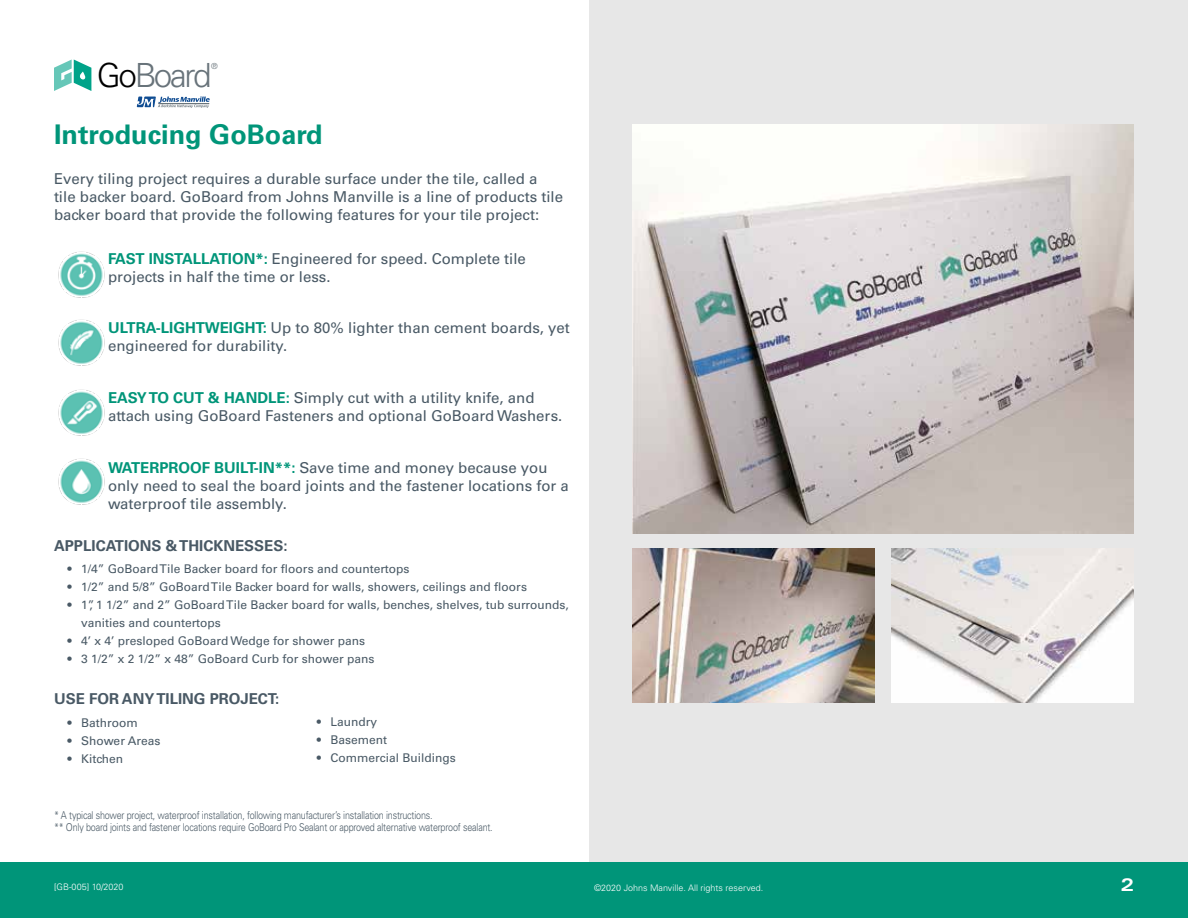
<style>
.page{position:relative;width:1188px;height:918px;background:#fff}
.page>*{position:absolute;margin:0;border:0;box-sizing:border-box;transform-origin:0 0}
.t1{font:300 33.3px "Univers LT Std";letter-spacing:-.07em;color:#68737a}
.t2{font:700 27px "Univers LT Std";color:#009579}
.t3{font:700 expanded 18px "Univers LT Std";color:#fff}
.t4{font:15px/18px "Univers LT Std";color:#495965}
.t5{font:700 15px "Univers LT Std";color:#495965}
.t6{font:12px/18px "Univers LT Std";color:#495965}
.t7{font:300 10.8px/12px "Univers LT Std";letter-spacing:-.02em;color:#495965;scale:.83 1}
.t8{font:300 9px "Univers LT Std";color:#fff}
.t9{font:300 8.25px "Univers LT Std";color:#68737a}
.s1{color:#000}
.s2{font-weight:700;color:#009579}
</style>
<div class="page">
<div style="left:590px;top:0;width:598px;height:918px;background:#e7e7e7"></div>
<div style="left:0;top:863px;width:1188px;height:55px;background:#009579"></div>
<svg style="left:54px;top:60px;width:37px;height:31px"></svg>
<svg style="left:137px;top:97px;width:73px;height:11px"></svg>
<hr style="left:158px;top:103px;width:51px;height:1px;background:#68737a">
<img style="left:58px;top:251px;width:47px;height:47px">
<img style="left:58px;top:319px;width:47px;height:47px">
<img style="left:58px;top:389px;width:47px;height:47px">
<img style="left:58px;top:458px;width:47px;height:47px">
<img style="left:633px;top:124px;width:501px;height:410px">
<img style="left:633px;top:548px;width:241px;height:154px">
<img style="left:891px;top:549px;width:243px;height:153px">
<h1 class="t1" style="left:97px;top:55px;width:116px"><span class="s1">Go</span>Board</h1>
<p class="t9" style="left:211px;top:61px;width:8px">®</p>
<h2 class="t2" style="left:54px;top:118px;width:270px">Introducing GoBoard</h2>
<p class="t4" style="left:54px;top:170px;width:511px">Every tiling project requires a durable surface under the tile, called a<br>tile backer board. GoBoard from Johns Manville is a line of products tile backer board that provide the following features for your tile project:</p>
<p class="t4" style="left:108px;top:250px;width:419px"><span class="s2">FAST INSTALLATION*:</span> Engineered for speed. Complete tile projects in half the time or less.</p>
<p class="t4" style="left:108px;top:319px;width:463px"><span class="s2">ULTRA-LIGHTWEIGHT:</span> Up to 80% lighter than cement boards, yet engineered for durability.</p>
<p class="t4" style="left:108px;top:389px;width:456px"><span class="s2">EASY TO CUT &amp; HANDLE:</span> Simply cut with a utility knife, and attach using GoBoard Fasteners and optional GoBoard Washers.</p>
<p class="t4" style="left:108px;top:458px;width:462px"><span class="s2">WATERPROOF BUILT-IN**:</span> Save time and money because you only need to seal the board joints and the fastener locations for a waterproof tile assembly.</p>
<p class="t5" style="left:54px;top:537px;width:235px">APPLICATIONS &amp; THICKNESSES:</p>
<p class="t6" style="left:68px;top:560px;width:343px">• 1/4” GoBoard Tile Backer board for floors and countertops</p>
<p class="t6" style="left:68px;top:578px;width:461px">• 1/2” and 5/8” GoBoard Tile Backer board for walls, showers, ceilings and floors</p>
<p class="t6" style="left:81px;top:596px;width:489px;text-indent:-14px">• 1”, 1 1/2” and 2” GoBoard Tile Backer board for walls, benches, shelves, tub surrounds, vanities and countertops</p>
<p class="t6" style="left:68px;top:632px;width:299px">• 4’ x 4’ presloped GoBoard Wedge for shower pans</p>
<p class="t6" style="left:68px;top:650px;width:308px">• 3 1/2” x 2 1/2” x 48” GoBoard Curb for shower pans</p>
<p class="t5" style="left:54px;top:690px;width:227px">USE FOR ANY TILING PROJECT:</p>
<p class="t6" style="left:68px;top:713px;width:72px">• Bathroom</p>
<p class="t6" style="left:68px;top:731px;width:94px">• Shower Areas</p>
<p class="t6" style="left:68px;top:749px;width:57px">• Kitchen</p>
<p class="t6" style="left:317px;top:713px;width:62px">• Laundry</p>
<p class="t6" style="left:317px;top:731px;width:72px">• Basement</p>
<p class="t6" style="left:317px;top:749px;width:140px">• Commercial Buildings</p>
<p class="t7" style="left:54px;top:809px;width:530px">* A typical shower project, waterproof installation, following manufacturer’s installation instructions.<br>** Only board joints and fastener locations require GoBoard Pro Sealant or approved alternative waterproof sealant.</p>
<p class="t8" style="left:54px;top:881px;width:71px">[GB-005] 10/2020</p>
<p class="t8" style="left:594px;top:882px;width:171px">©2020 Johns Manville. All rights reserved.</p>
<p class="t3" style="left:1121px;top:875px;width:15px">2</p>
</div>
